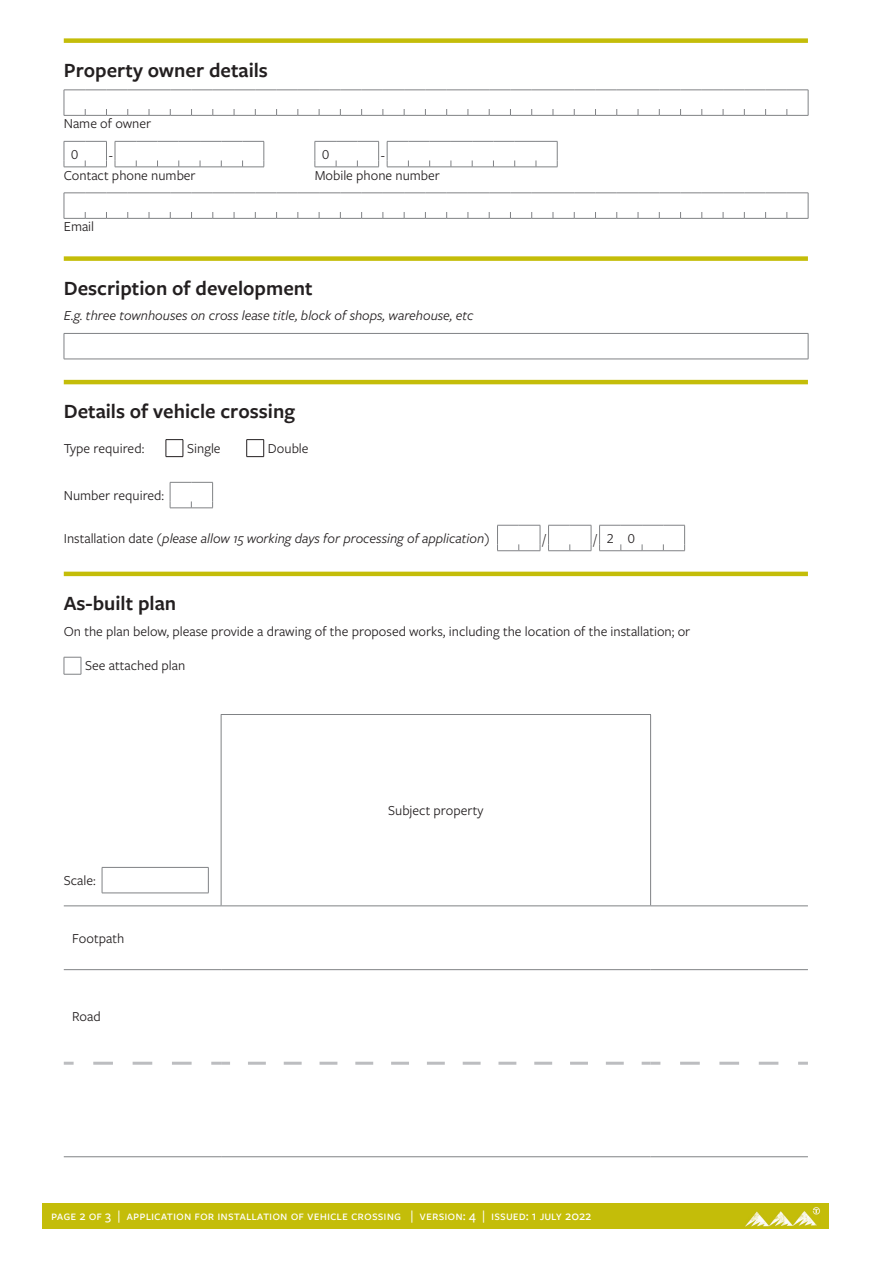
<style>
.page{position:relative;width:893px;height:1263px;background:#fff}
.page>*{position:absolute;margin:0;border:0;box-sizing:border-box;transform-origin:0 0}
.Section_heading_with{font:600 21px "Freight Sans Pro";color:#231f20}
.Body_text{font:14.25px "Freight Sans Pro";color:#231f20}
.Body_text-2{font:italic 14.25px "Freight Sans Pro";color:#231f20}
.Field_label{font:14.25px "Freight Sans Pro";color:#231f20}
.t1{font:500 13.5px "Freight Sans Pro";color:#fff}
.s1{font-style:normal}
</style>
<div class="page">
<div style="left:43px;top:1203px;width:786px;height:26px;background:#c4bd09"></div>
<img style="left:745px;top:1207px;width:75px;height:20px">
<div style="left:64px;top:38px;width:744px;height:5px;background:#c4bd09"></div>
<div style="left:64px;top:256px;width:744px;height:5px;background:#c4bd09"></div>
<hr style="left:64px;top:380px;width:744px;height:4px;background:#c4bd09">
<hr style="left:64px;top:572px;width:744px;height:4px;background:#c4bd09">
<svg style="left:64px;top:90px;width:745px;height:26px"></svg>
<svg style="left:387px;top:141px;width:171px;height:27px"></svg>
<svg style="left:315px;top:141px;width:64px;height:27px"></svg>
<svg style="left:115px;top:141px;width:150px;height:27px"></svg>
<svg style="left:64px;top:141px;width:43px;height:27px"></svg>
<svg style="left:64px;top:193px;width:745px;height:26px"></svg>
<hr style="left:64px;top:333px;width:744px;height:1px;background:#808285">
<svg style="left:64px;top:334px;width:1px;height:25px"></svg>
<svg style="left:808px;top:334px;width:1px;height:25px"></svg>
<hr style="left:64px;top:359px;width:744px;height:1px;background:#808285">
<svg style="left:166px;top:439px;width:98px;height:18px"></svg>
<svg style="left:170px;top:482px;width:43px;height:27px"></svg>
<svg style="left:548px;top:525px;width:44px;height:26px"></svg>
<svg style="left:599px;top:525px;width:86px;height:26px"></svg>
<svg style="left:497px;top:525px;width:44px;height:26px"></svg>
<svg style="left:64px;top:657px;width:18px;height:18px"></svg>
<hr style="left:221px;top:714px;width:430px;height:1px;background:#808285">
<hr style="left:64px;top:969px;width:157px;height:1px;background:#808285">
<hr style="left:221px;top:969px;width:430px;height:1px;background:#808285">
<hr style="left:651px;top:969px;width:157px;height:1px;background:#808285">
<hr style="left:221px;top:715px;width:1px;height:190px;background:#808285">
<hr style="left:650px;top:715px;width:1px;height:190px;background:#808285">
<hr style="left:64px;top:1156px;width:157px;height:1px;background:#808285">
<hr style="left:221px;top:1156px;width:430px;height:1px;background:#808285">
<hr style="left:651px;top:1156px;width:157px;height:1px;background:#808285">
<hr style="left:64px;top:905px;width:157px;height:1px;background:#808285">
<hr style="left:221px;top:905px;width:430px;height:1px;background:#808285">
<hr style="left:651px;top:905px;width:157px;height:1px;background:#808285">
<svg style="left:93px;top:1062px;width:99px;height:3px"></svg>
<svg style="left:64px;top:1062px;width:10px;height:3px"></svg>
<svg style="left:248px;top:1062px;width:376px;height:3px"></svg>
<svg style="left:211px;top:1062px;width:19px;height:3px"></svg>
<svg style="left:680px;top:1062px;width:99px;height:3px"></svg>
<svg style="left:642px;top:1062px;width:18px;height:3px"></svg>
<svg style="left:798px;top:1062px;width:10px;height:3px"></svg>
<svg style="left:101px;top:867px;width:108px;height:26px"></svg>
<hr style="left:102px;top:893px;width:107px;height:1px;background:#808285">
<p class="Section_heading_with" style="left:64px;top:56px;width:206px">Property owner details</p>
<p class="Field_label" style="left:64px;top:114px;width:89px">Name of owner</p>
<p class="Body_text" style="left:71px;top:145px;width:9px">0</p>
<p class="Body_text" style="left:109px;top:146px;width:6px">-</p>
<p class="Body_text" style="left:322px;top:145px;width:9px">0</p>
<p class="Body_text" style="left:381px;top:146px;width:6px">-</p>
<p class="Field_label" style="left:64px;top:166px;width:133px">Contact phone number</p>
<p class="Field_label" style="left:315px;top:166px;width:127px">Mobile phone number</p>
<p class="Field_label" style="left:64px;top:217px;width:32px">Email</p>
<p class="Section_heading_with" style="left:64px;top:274px;width:250px">Description of development</p>
<p class="Body_text-2" style="left:64px;top:306px;width:411px">E.g. three townhouses on cross lease title, block of shops, warehouse, etc</p>
<p class="Section_heading_with" style="left:64px;top:397px;width:233px">Details of vehicle crossing</p>
<p class="Body_text" style="left:64px;top:439px;width:82px">Type required:</p>
<p class="Body_text" style="left:187px;top:439px;width:35px">Single</p>
<p class="Body_text" style="left:268px;top:439px;width:42px">Double</p>
<p class="Body_text" style="left:64px;top:486px;width:102px">Number required:</p>
<p class="Body_text-2" style="left:64px;top:529px;width:428px"><span class="s1">Installation date</span> (please allow 15 working days for processing of application)</p>
<p class="Body_text" style="left:543px;top:530px;width:4px">/</p>
<p class="Body_text" style="left:594px;top:530px;width:4px">/</p>
<p class="Body_text" style="left:607px;top:529px;width:9px">2</p>
<p class="Body_text" style="left:628px;top:529px;width:9px">0</p>
<p class="Section_heading_with" style="left:64px;top:589px;width:114px">As-built plan</p>
<p class="Body_text" style="left:64px;top:622px;width:628px">On the plan below, please provide a drawing of the proposed works, including the location of the installation; or</p>
<p class="Body_text" style="left:85px;top:656px;width:102px">See attached plan</p>
<p class="Body_text" style="left:64px;top:870px;width:33px">Scale:</p>
<p class="Body_text" style="left:72px;top:928px;width:53px">Footpath</p>
<p class="Body_text" style="left:72px;top:1007px;width:30px">Road</p>
<p class="Body_text" style="left:388px;top:801px;width:97px">Subject property</p>
<p class="t1" style="left:51px;top:1207px;width:542px">page 2 of 3 | application for installation of vehicle crossing | version: 4 | issued: 1 july 2022</p>
</div>
